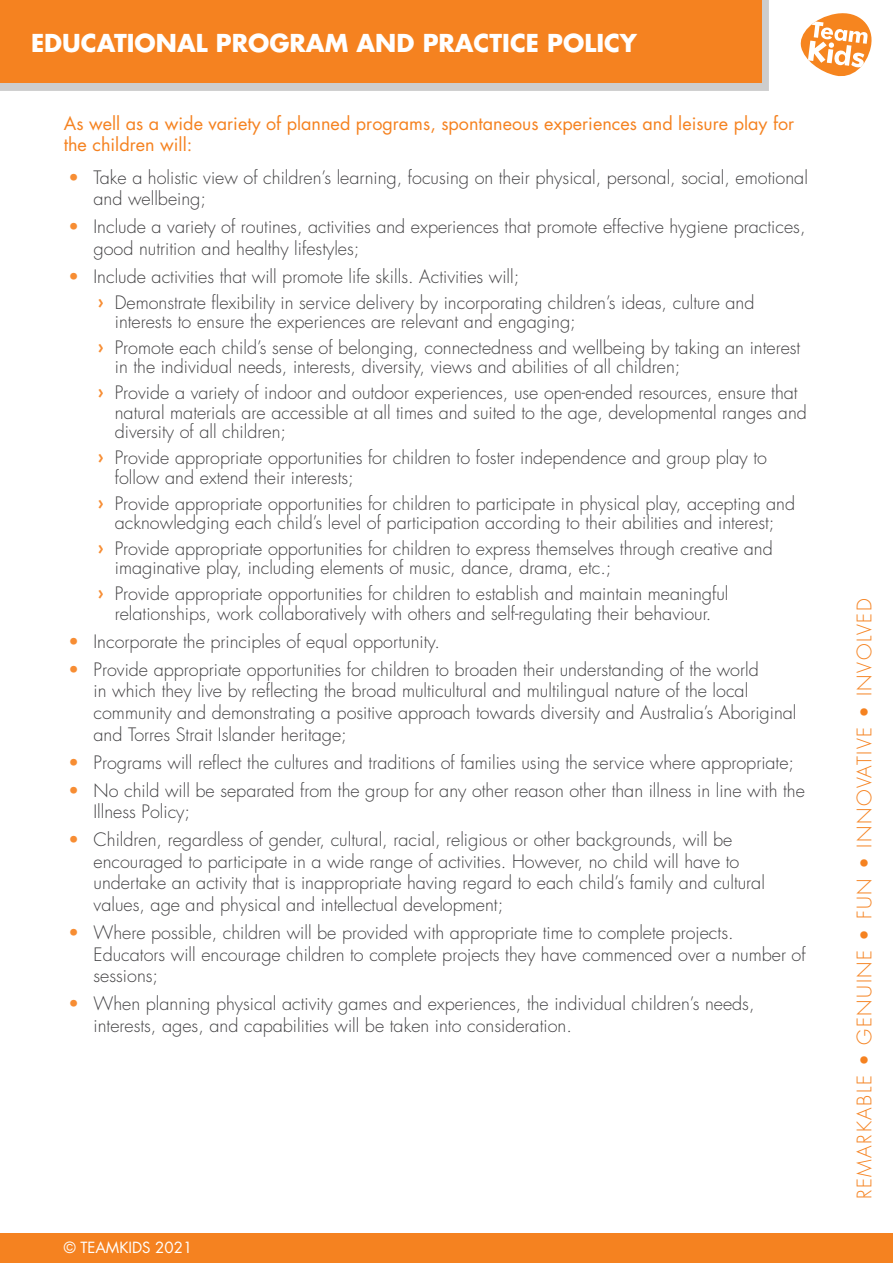
<style>
.page{position:relative;width:893px;height:1263px;background:#fff}
.page>*{position:absolute;margin:0;border:0;box-sizing:border-box;transform-origin:0 0}
.t1{font:700 24px "Futura Std";color:#fff}
.t2{font:300 19.5px "Futura Std";letter-spacing:.08em;color:#f58220}
.t3{font:300 18px/21.6px "Futura Std";color:#414042}
.t4{font:18px/21.6px "Futura Std";color:#f58220}
.t5{font:15px "Futura Std";color:#fff}
.s1{color:#f78d33}
.s2{font-weight:800;color:#f78d33}
</style>
<div class="page">
<div style="left:0;top:0;width:769px;height:90px;background:#cdcdcd"></div>
<div style="left:0;top:0;width:761px;height:83px;background:#f58220"></div>
<svg style="left:801px;top:13px;width:70px;height:63px"></svg>
<div style="left:0;top:1233px;width:893px;height:30px;background:#f58220"></div>
<h1 class="t1" style="left:31px;top:29px;width:608px">EDUCATIONAL PROGRAM AND PRACTICE POLICY</h1>
<p class="t4" style="left:64px;top:114px;width:732px">As well as a wide variety of planned programs, spontaneous experiences and leisure play for the children will:</p>
<p class="t3" style="left:94px;top:168px;width:716px;text-indent:-26px"><span class="s1">•</span> Take a holistic view of children’s learning, focusing on their physical, personal, social, emotional and wellbeing;</p>
<p class="t3" style="left:94px;top:217px;width:713px;text-indent:-26px"><span class="s1">•</span> Include a variety of routines, activities and experiences that promote effective hygiene practices, good nutrition and healthy lifestyles;</p>
<p class="t3" style="left:98px;top:265px;width:658px;line-height:26px;text-indent:-30px"><span class="s1">•</span> Include activities that will promote life skills. Activities will;<br><span class="s2">›</span> Demonstrate flexibility in service delivery by incorporating children’s ideas, culture and</p>
<p class="t3" style="left:98px;top:310px;width:704px;line-height:26px;text-indent:17px">interests to ensure the experiences are relevant and engaging;<br><span class="s2">›</span> Promote each child’s sense of belonging, connectedness and wellbeing by taking an interest</p>
<p class="t3" style="left:98px;top:355px;width:701px;line-height:26px;text-indent:17px">in the individual needs, interests, diversity, views and abilities of all children;<br><span class="s2">›</span> Provide a variety of indoor and outdoor experiences, use open-ended resources, ensure that</p>
<p class="t3" style="left:115px;top:404px;width:694px;line-height:19.5px">natural materials are accessible at all times and suited to the age, developmental ranges and diversity of all children;</p>
<p class="t3" style="left:115px;top:449px;width:654px;line-height:19.5px;text-indent:-17px"><span class="s2">›</span> Provide appropriate opportunities for children to foster independence and group play to follow and extend their interests;</p>
<p class="t3" style="left:98px;top:495px;width:699px;line-height:19.5px;text-align:center"><span class="s2">›</span> Provide appropriate opportunities for children to participate in physical play, accepting and acknowledging each child’s level of participation according to their abilities and interest;</p>
<p class="t3" style="left:115px;top:540px;width:659px;line-height:19.5px;text-indent:-17px"><span class="s2">›</span> Provide appropriate opportunities for children to express themselves through creative and imaginative play, including elements of music, dance, drama, etc.;</p>
<p class="t3" style="left:98px;top:585px;width:632px;line-height:19.5px;text-align:center"><span class="s2">›</span> Provide appropriate opportunities for children to establish and maintain meaningful relationships, work collaboratively with others and self-regulating their behaviour.</p>
<p class="t3" style="left:68px;top:632px;width:373px"><span class="s1">•</span> Incorporate the principles of equal opportunity.</p>
<p class="t3" style="left:94px;top:660px;width:704px;text-indent:-26px"><span class="s1">•</span> Provide appropriate opportunities for children to broaden their understanding of the world<br>in which they live by reflecting the broad multicultural and multilingual nature of the local community and demonstrating a positive approach towards diversity and Australia’s Aboriginal and Torres Strait Islander heritage;</p>
<p class="t3" style="left:68px;top:753px;width:728px"><span class="s1">•</span> Programs will reflect the cultures and traditions of families using the service where appropriate;</p>
<p class="t3" style="left:94px;top:781px;width:713px;text-indent:-26px"><span class="s1">•</span> No child will be separated from the group for any other reason other than illness in line with the<br>Illness Policy;</p>
<p class="t3" style="left:94px;top:830px;width:673px;text-indent:-26px"><span class="s1">•</span> Children, regardless of gender, cultural, racial, religious or other backgrounds, will be encouraged to participate in a wide range of activities. However, no child will have to undertake an activity that is inappropriate having regard to each child’s family and cultural values, age and physical and intellectual development;</p>
<p class="t3" style="left:94px;top:923px;width:714px;text-indent:-26px"><span class="s1">•</span> Where possible, children will be provided with appropriate time to complete projects.<br>Educators will encourage children to complete projects they have commenced over a number of sessions;</p>
<p class="t3" style="left:94px;top:994px;width:662px;text-indent:-26px"><span class="s1">•</span> When planning physical activity games and experiences, the individual children’s needs, interests, ages, and capabilities will be taken into consideration.</p>
<p class="t5" style="left:64px;top:1240px;width:130px">© TEAMKIDS 2021</p>
<p class="t2" style="left:855px;top:1199px;width:602px;rotate:-90deg">REMARKABLE • GENUINE • FUN • INNOVATIVE • INVOLVED</p>
</div>
